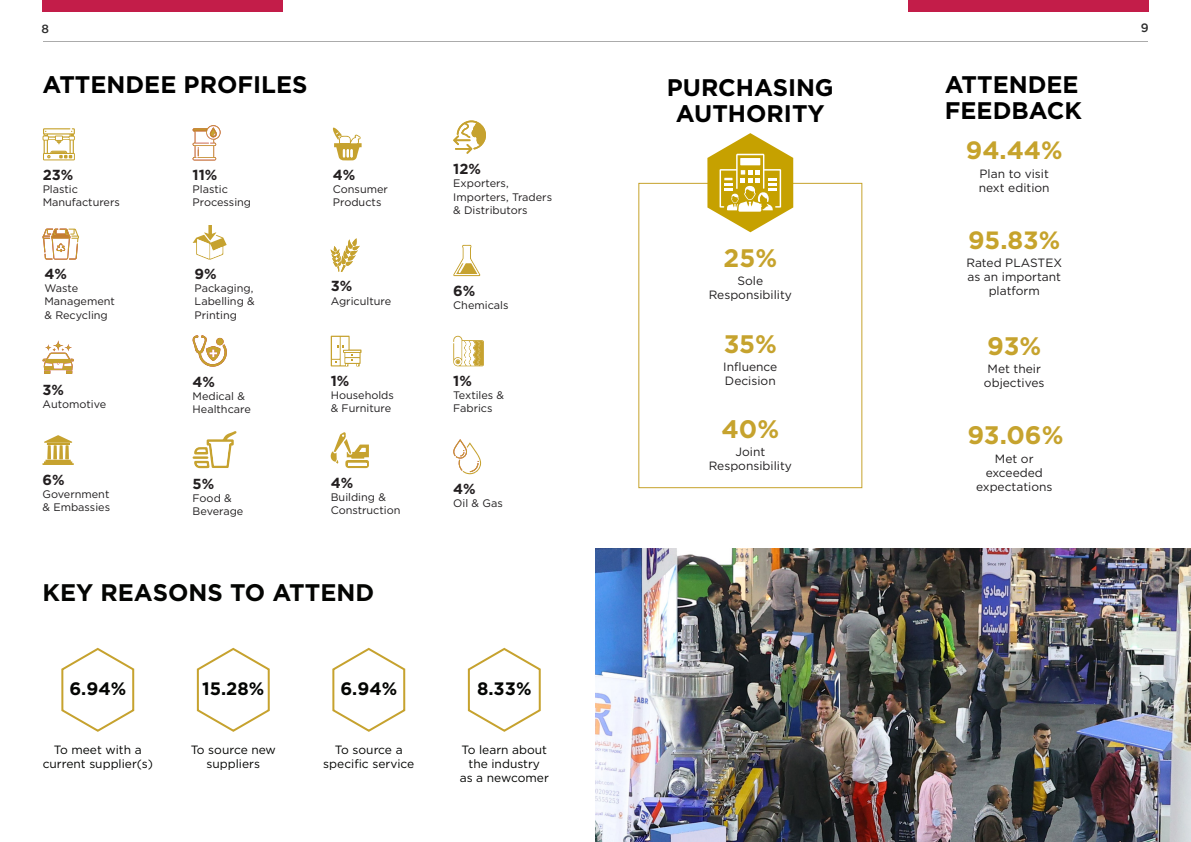
<style>
.page{position:relative;width:1191px;height:842px;background:#fff}
.page>*{position:absolute;margin:0;border:0;box-sizing:border-box;transform-origin:0 0}
.t1{font:700 25.3px "Gotham";letter-spacing:-.005em;color:#c6a32e}
.t2{font:700 25.3px "Gotham";color:#c6a32c}
.t3{font:700 25px "Gotham";color:#c6a32c}
.XXL{font:700 24px/26px "Gotham";color:#000}
.XXL-2{font:700 24px "Gotham";color:#040503}
.t4{font:700 18px "Gotham";color:#040503}
.t5{font:700 14.6px "Gotham";color:#231f20}
.t6{font:12px/14px "Gotham";color:#1f1d1e;text-align:center}
.t7{font:12px/14px "Gotham";color:#040503;text-align:center}
.t8{font:500 12px "Gotham";color:#2b2b2b}
.t9{font:10.9px/13.1px "Gotham";color:#201d1e}
.t10{font:10.9px/13.1px "Gotham";color:#1f1d1e}
</style>
<div class="page">
<svg style="left:333px;top:127px;width:28px;height:33px"></svg>
<svg style="left:43px;top:128px;width:32px;height:32px"></svg>
<svg style="left:192px;top:125px;width:29px;height:35px"></svg>
<svg style="left:453px;top:120px;width:33px;height:34px"></svg>
<svg style="left:193px;top:225px;width:34px;height:35px"></svg>
<svg style="left:43px;top:229px;width:36px;height:31px"></svg>
<svg style="left:192px;top:335px;width:35px;height:32px"></svg>
<svg style="left:331px;top:238px;width:29px;height:34px"></svg>
<svg style="left:42px;top:340px;width:32px;height:34px"></svg>
<svg style="left:453px;top:336px;width:31px;height:30px"></svg>
<svg style="left:453px;top:245px;width:27px;height:31px"></svg>
<svg style="left:331px;top:336px;width:30px;height:31px"></svg>
<svg style="left:331px;top:432px;width:38px;height:36px"></svg>
<svg style="left:453px;top:439px;width:28px;height:36px"></svg>
<svg style="left:43px;top:435px;width:31px;height:30px"></svg>
<hr style="left:47px;top:443px;width:22px;height:2px;background:#c6a22f">
<svg style="left:192px;top:431px;width:45px;height:37px"></svg>
<div style="left:638px;top:183px;width:224px;height:305px;border:1px solid #c6a32c"></div>
<svg style="left:707px;top:133px;width:86px;height:99px"></svg>
<img style="left:595px;top:548px;width:596px;height:294px">
<svg style="left:196px;top:647px;width:74px;height:85px"></svg>
<svg style="left:467px;top:647px;width:74px;height:85px"></svg>
<svg style="left:61px;top:647px;width:74px;height:85px"></svg>
<svg style="left:332px;top:647px;width:74px;height:85px"></svg>
<div style="left:43px;top:0;width:240px;height:11px;background:#c31d49"></div>
<div style="left:908px;top:0;width:240px;height:11px;background:#c31d49"></div>
<hr style="left:43px;top:41px;width:552px;height:1px;background:#ababab">
<hr style="left:595px;top:41px;width:553px;height:1px;background:#ababab">
<p class="t8" style="left:42px;top:22px;width:9px">8</p>
<p class="t8" style="left:1140px;top:21px;width:9px">9</p>
<p class="XXL" style="left:43px;top:71px;width:266px">ATTENDEE PROFILES</p>
<p class="XXL" style="left:667px;top:74px;width:168px;text-align:center">PURCHASING<br>AUTHORITY</p>
<p class="XXL" style="left:944px;top:71px;width:139px">ATTENDEE<br>FEEDBACK</p>
<p class="t5" style="left:43px;top:165px;width:32px">23%</p>
<p class="t9" style="left:43px;top:182px;width:37px">Plastic</p>
<p class="t9" style="left:43px;top:195px;width:79px">Manufacturers</p>
<p class="t5" style="left:45px;top:264px;width:24px">4%</p>
<p class="t9" style="left:45px;top:282px;width:72px">Waste<br>Management &amp; Recycling</p>
<p class="t5" style="left:43px;top:380px;width:23px">3%</p>
<p class="t10" style="left:43px;top:397px;width:65px">Automotive</p>
<p class="t5" style="left:193px;top:165px;width:26px">11%</p>
<p class="t9" style="left:193px;top:182px;width:60px">Plastic<br>Processing</p>
<p class="t5" style="left:195px;top:264px;width:24px">9%</p>
<p class="t9" style="left:195px;top:282px;width:62px">Packaging,<br>Labelling &amp;<br>Printing</p>
<p class="t5" style="left:193px;top:372px;width:24px">4%</p>
<p class="t10" style="left:193px;top:389px;width:60px">Medical &amp;<br>Healthcare</p>
<p class="t5" style="left:333px;top:165px;width:24px">4%</p>
<p class="t9" style="left:333px;top:182px;width:57px">Consumer<br>Products</p>
<p class="t5" style="left:453px;top:159px;width:29px">12%</p>
<p class="t9" style="left:453px;top:177px;width:100px">Exporters,<br>Importers, Traders &amp; Distributors</p>
<p class="t5" style="left:331px;top:277px;width:23px">3%</p>
<p class="t10" style="left:331px;top:294px;width:62px">Agriculture</p>
<p class="t5" style="left:453px;top:281px;width:24px">6%</p>
<p class="t10" style="left:453px;top:298px;width:57px">Chemicals</p>
<p class="t5" style="left:331px;top:371px;width:20px">1%</p>
<p class="t10" style="left:331px;top:389px;width:65px">Households &amp; Furniture</p>
<p class="t5" style="left:453px;top:371px;width:20px">1%</p>
<p class="t10" style="left:453px;top:388px;width:52px">Textiles &amp;<br>Fabrics</p>
<p class="t2" style="left:723px;top:241px;width:55px">25%</p>
<p class="t6" style="left:708px;top:274px;width:85px">Sole<br>Responsibility</p>
<p class="t1" style="left:723px;top:327px;width:55px">35%</p>
<p class="t6" style="left:723px;top:359px;width:56px;text-align:left">Influence<br>Decision</p>
<p class="t3" style="left:965px;top:134px;width:98px">94.44%</p>
<p class="t6" style="left:979px;top:166px;width:71px">Plan to visit</p>
<p class="t6" style="left:978px;top:180px;width:72px">next edition</p>
<p class="t3" style="left:968px;top:224px;width:94px">95.83%</p>
<p class="t6" style="left:966px;top:256px;width:97px">Rated PLASTEX as an important platform</p>
<p class="t1" style="left:987px;top:329px;width:56px">93%</p>
<p class="t6" style="left:984px;top:361px;width:62px">Met their objectives</p>
<p class="t5" style="left:43px;top:470px;width:24px">6%</p>
<p class="t10" style="left:43px;top:487px;width:69px">Government &amp; Embassies</p>
<p class="t5" style="left:193px;top:474px;width:23px">5%</p>
<p class="t10" style="left:193px;top:491px;width:52px">Food &amp;<br>Beverage</p>
<p class="t5" style="left:331px;top:473px;width:24px">4%</p>
<p class="t10" style="left:331px;top:490px;width:71px">Building &amp;<br>Construction</p>
<p class="t5" style="left:453px;top:479px;width:24px">4%</p>
<p class="t10" style="left:453px;top:496px;width:51px">Oil &amp; Gas</p>
<p class="t1" style="left:721px;top:412px;width:59px">40%</p>
<p class="t6" style="left:708px;top:445px;width:85px">Joint<br>Responsibility</p>
<p class="t1" style="left:967px;top:418px;width:98px">93.06%</p>
<p class="t6" style="left:985px;top:451px;width:59px">Met or exceeded</p>
<p class="t6" style="left:976px;top:479px;width:78px">expectations</p>
<p class="XXL-2" style="left:43px;top:577px;width:333px">KEY REASONS TO ATTEND</p>
<p class="t4" style="left:69px;top:677px;width:58px">6.94%</p>
<p class="t4" style="left:202px;top:677px;width:64px">15.28%</p>
<p class="t4" style="left:340px;top:677px;width:58px">6.94%</p>
<p class="t4" style="left:477px;top:677px;width:56px">8.33%</p>
<p class="t7" style="left:43px;top:743px;width:112px">To meet with a current supplier(s)</p>
<p class="t7" style="left:191px;top:743px;width:87px">To source new suppliers</p>
<p class="t7" style="left:323px;top:743px;width:92px">To source a specific service</p>
<p class="t7" style="left:460px;top:743px;width:91px">To learn about the industry<br>as a newcomer</p>
</div>
